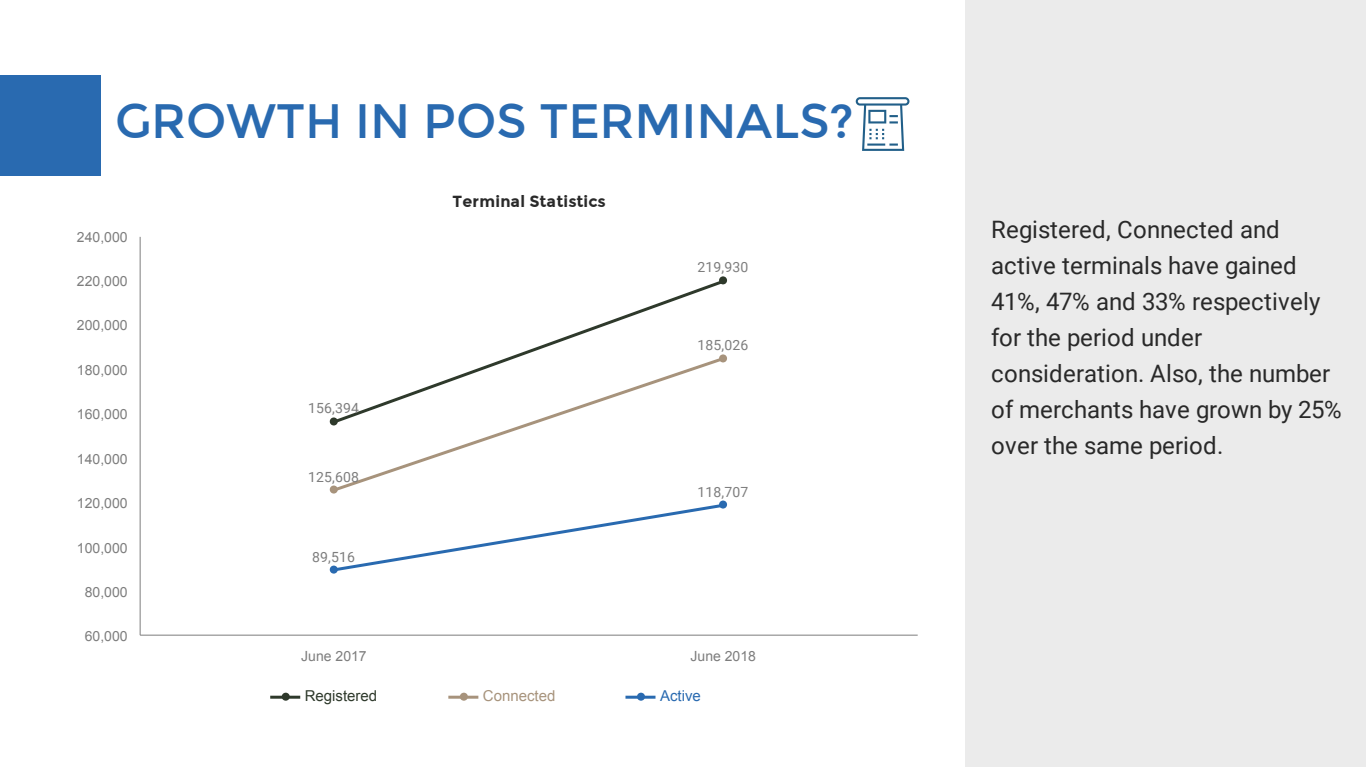
<style>
.page{position:relative;width:1366px;height:768px;background:#fff}
.page>*{position:absolute;margin:0;border:0;box-sizing:border-box;transform-origin:0 0}
.t1{font:48px "Montserrat";color:#296ab0}
.t2{font:24px/36px "Roboto";letter-spacing:.005em;color:#292929}
.t3{font:700 16px "Montserrat";letter-spacing:.015em;color:#292929}
.t4{font:15px "Arial";color:#2e392b}
.t5{font:15px "Arial";color:#a7937c}
.t6{font:15px "Arial";color:#296ab0}
.t7{font:14px "Arial";color:#7d7d7d}
.t8{font:14px "Roboto";letter-spacing:.01em;color:#7d7d7d}
</style>
<div class="page">
<div style="left:0;top:75px;width:100px;height:100px;background:#296ab0"></div>
<svg style="left:515px;top:281px;width:210px;height:74px"></svg>
<svg style="left:332px;top:355px;width:393px;height:136px"></svg>
<hr style="left:140px;top:635px;width:778px;height:1px;background:#7d7d7d">
<hr style="left:140px;top:237px;width:1px;height:398px;background:#7d7d7d">
<svg style="left:330px;top:417px;width:8px;height:8px"></svg>
<svg style="left:719px;top:276px;width:8px;height:8px"></svg>
<svg style="left:330px;top:486px;width:8px;height:8px"></svg>
<svg style="left:719px;top:354px;width:8px;height:8px"></svg>
<svg style="left:330px;top:501px;width:397px;height:73px"></svg>
<hr style="left:270px;top:696px;width:30px;height:3px;background:#2e392b">
<svg style="left:282px;top:693px;width:8px;height:8px"></svg>
<hr style="left:448px;top:696px;width:30px;height:3px;background:#a7937c">
<svg style="left:460px;top:693px;width:8px;height:8px"></svg>
<hr style="left:625px;top:696px;width:31px;height:3px;background:#296ab0">
<svg style="left:637px;top:693px;width:8px;height:8px"></svg>
<div style="left:966px;top:0;width:400px;height:767px;background:#ebebeb"></div>
<svg style="left:856px;top:97px;width:53px;height:54px"></svg>
<h1 class="t1" style="left:115px;top:93px;width:740px">GROWTH IN POS TERMINALS?</h1>
<p class="t7" style="left:77px;top:230px;width:52px">240,000</p>
<p class="t7" style="left:77px;top:274px;width:52px">220,000</p>
<p class="t7" style="left:77px;top:318px;width:52px">200,000</p>
<p class="t7" style="left:77px;top:363px;width:52px">180,000</p>
<p class="t7" style="left:77px;top:407px;width:52px">160,000</p>
<p class="t7" style="left:77px;top:451px;width:52px">140,000</p>
<p class="t7" style="left:77px;top:495px;width:52px">120,000</p>
<p class="t7" style="left:77px;top:540px;width:52px">100,000</p>
<p class="t7" style="left:85px;top:584px;width:44px">80,000</p>
<p class="t7" style="left:85px;top:628px;width:44px">60,000</p>
<p class="t8" style="left:308px;top:401px;width:52px">156,394</p>
<p class="t8" style="left:308px;top:469px;width:52px">125,608</p>
<p class="t8" style="left:312px;top:549px;width:44px">89,516</p>
<p class="t3" style="left:452px;top:192px;width:155px">Terminal Statistics</p>
<p class="t8" style="left:698px;top:259px;width:52px">219,930</p>
<p class="t8" style="left:698px;top:337px;width:52px">185,026</p>
<p class="t8" style="left:698px;top:484px;width:52px">118,707</p>
<p class="t7" style="left:301px;top:648px;width:67px">June 2017</p>
<p class="t7" style="left:691px;top:648px;width:67px">June 2018</p>
<p class="t4" style="left:305px;top:687px;width:74px">Registered</p>
<p class="t5" style="left:483px;top:687px;width:74px">Connected</p>
<p class="t6" style="left:660px;top:687px;width:42px">Active</p>
<p class="t2" style="left:991px;top:212px;width:352px">Registered, Connected and active terminals have gained<br>41%, 47% and 33% respectively for the period under consideration. Also, the number of merchants have grown by 25% over the same period.</p>
</div>
